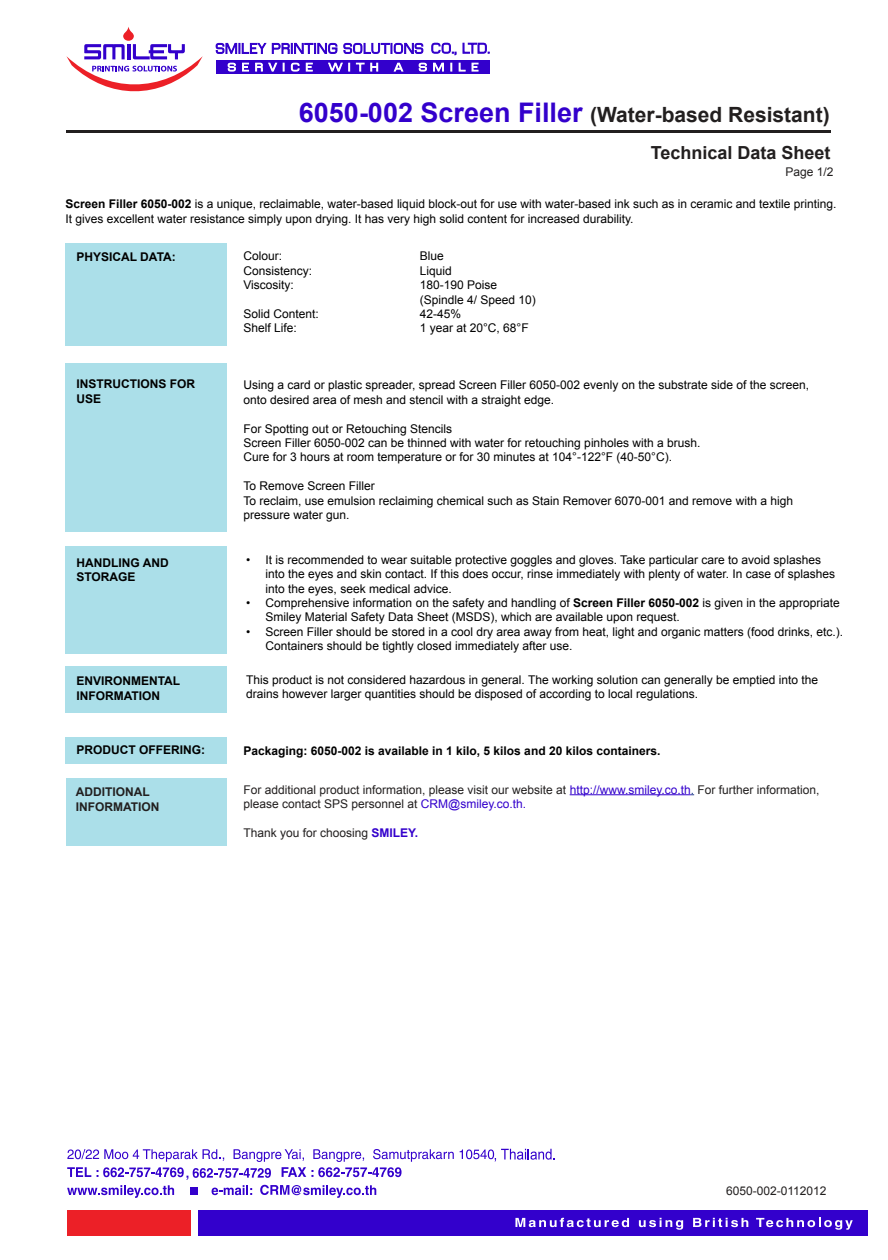
<style>
.page{position:relative;width:888px;height:1260px;background:#fff}
.page>*{position:absolute;margin:0;border:0;box-sizing:border-box;transform-origin:0 0}
.t1{font:700 21px "Arial";color:#221f1f}
.t2{font:700 18px "Arial";color:#221f1f}
.t3{font:12px/14.4px "Arial";color:#000}
.t4{font:12px/14.4px "Arial";color:#221f1f}
.t5{font:700 12px/14.4px "Arial";color:#000}
.t6{font:700 12px/14.4px "Arial";color:#221f1f}
.s1{font-size:27px;color:#30c}
.s2{font-weight:700}
.s3{color:#30c}
.s4{color:#253f8d}
.s5{font-weight:700;color:#30c}
</style>
<div class="page">
<div style="left:66px;top:244px;width:161px;height:102px;background:#abdfe9"></div>
<div style="left:66px;top:364px;width:161px;height:168px;background:#abdfe9"></div>
<svg style="left:66px;top:27px;width:137px;height:65px"></svg>
<svg style="left:216px;top:42px;width:50px;height:12px"></svg>
<svg style="left:272px;top:43px;width:151px;height:11px"></svg>
<svg style="left:431px;top:43px;width:59px;height:12px"></svg>
<div style="left:67px;top:1210px;width:123px;height:25px;background:#ec2027"></div>
<div style="left:198px;top:1210px;width:669px;height:25px;background:#30c"></div>
<div style="left:216px;top:61px;width:274px;height:13px;background:#30c"></div>
<svg style="left:228px;top:63px;width:8px;height:9px"></svg>
<svg style="left:242px;top:63px;width:7px;height:9px"></svg>
<svg style="left:255px;top:63px;width:22px;height:9px"></svg>
<svg style="left:291px;top:63px;width:9px;height:9px"></svg>
<svg style="left:306px;top:63px;width:7px;height:9px"></svg>
<svg style="left:328px;top:63px;width:22px;height:9px"></svg>
<svg style="left:356px;top:63px;width:22px;height:9px"></svg>
<svg style="left:394px;top:63px;width:9px;height:9px"></svg>
<svg style="left:419px;top:63px;width:8px;height:9px"></svg>
<svg style="left:433px;top:62px;width:11px;height:10px"></svg>
<svg style="left:459px;top:63px;width:7px;height:9px"></svg>
<svg style="left:472px;top:63px;width:7px;height:9px"></svg>
<svg style="left:67px;top:1149px;width:387px;height:49px"></svg>
<svg style="left:515px;top:1218px;width:114px;height:9px"></svg>
<svg style="left:639px;top:1218px;width:44px;height:12px"></svg>
<svg style="left:693px;top:1218px;width:55px;height:9px"></svg>
<svg style="left:756px;top:1218px;width:97px;height:12px"></svg>
<svg style="left:460px;top:1149px;width:95px;height:13px"></svg>
<hr style="left:66px;top:130px;width:765px;height:3px;background:#221f1f">
<div style="left:66px;top:547px;width:161px;height:107px;background:#abdfe9"></div>
<div style="left:66px;top:667px;width:161px;height:46px;background:#abdfe9"></div>
<div style="left:66px;top:737px;width:161px;height:27px;background:#abdfe9"></div>
<div style="left:66px;top:778px;width:161px;height:68px;background:#abdfe9"></div>
<hr style="left:570px;top:794px;width:121px;height:1px;background:#30c">
<h1 class="t1" style="left:299px;top:101px;width:532px"><span class="s1">6050-002 Screen Filler</span> (Water-based Resistant)</h1>
<h2 class="t2" style="left:651px;top:141px;width:181px">Technical Data Sheet</h2>
<p class="t4" style="left:786px;top:165px;width:50px">Page 1/2</p>
<p class="t3" style="left:66px;top:197px;width:772px"><span class="s2">Screen Filler 6050-002</span> is a unique, reclaimable, water-based liquid block-out for use with water-based ink such as in ceramic and textile printing.<br>It gives excellent water resistance simply upon drying. It has very high solid content for increased durability.</p>
<p class="t5" style="left:77px;top:250px;width:101px">PHYSICAL DATA:</p>
<p class="t3" style="left:244px;top:249px;width:40px">Colour:</p>
<p class="t3" style="left:420px;top:249px;width:26px">Blue</p>
<p class="t3" style="left:244px;top:264px;width:70px">Consistency:</p>
<p class="t3" style="left:420px;top:264px;width:34px">Liquid</p>
<p class="t3" style="left:244px;top:278px;width:52px">Viscosity:</p>
<p class="t3" style="left:420px;top:278px;width:118px">180-190 Poise (Spindle 4/ Speed 10)</p>
<p class="t3" style="left:244px;top:307px;width:77px">Solid Content:</p>
<p class="t3" style="left:420px;top:307px;width:43px">42-45%</p>
<p class="t3" style="left:244px;top:321px;width:55px">Shelf Life:</p>
<p class="t3" style="left:420px;top:321px;width:110px">1 year at 20°C, 68°F</p>
<p class="t5" style="left:77px;top:377px;width:120px">INSTRUCTIONS FOR<br>USE</p>
<p class="t3" style="left:244px;top:378px;width:567px">Using a card or plastic spreader, spread Screen Filler 6050-002 evenly on the substrate side of the screen, onto desired area of mesh and stencil with a straight edge.</p>
<p class="t3" style="left:244px;top:421px;width:458px">For Spotting out or Retouching Stencils<br>Screen Filler 6050-002 can be thinned with water for retouching pinholes with a brush.<br>Cure for 3 hours at room temperature or for 30 minutes at 104°-122°F (40-50°C).</p>
<p class="t3" style="left:244px;top:479px;width:551px">To Remove Screen Filler<br>To reclaim, use emulsion reclaiming chemical such as Stain Remover 6070-001 and remove with a high pressure water gun.</p>
<p class="t5" style="left:76px;top:556px;width:94px">HANDLING AND<br>STORAGE</p>
<p class="t5" style="left:76px;top:674px;width:105px">ENVIRONMENTAL<br>INFORMATION</p>
<p class="t3" style="left:266px;top:553px;width:571px;text-indent:-20px">• It is recommended to wear suitable protective goggles and gloves. Take particular care to avoid splashes into the eyes and skin contact. If this does occur, rinse immediately with plenty of water. In case of splashes into the eyes, seek medical advice.</p>
<p class="t3" style="left:266px;top:596px;width:576px;text-indent:-20px">• Comprehensive information on the safety and handling of <span class="s2">Screen Filler 6050-002</span> is given in the appropriate<br>Smiley Material Safety Data Sheet (MSDS), which are available upon request.</p>
<p class="t3" style="left:266px;top:625px;width:579px;text-indent:-20px">• Screen Filler should be stored in a cool dry area away from heat, light and organic matters (food drinks, etc.).<br>Containers should be tightly closed immediately after use.</p>
<p class="t3" style="left:246px;top:673px;width:574px">This product is not considered hazardous in general. The working solution can generally be emptied into the drains however larger quantities should be disposed of according to local regulations.</p>
<p class="t5" style="left:76px;top:742px;width:130px">PRODUCT OFFERING:</p>
<p class="t5" style="left:244px;top:744px;width:418px">Packaging: 6050-002 is available in 1 kilo, 5 kilos and 20 kilos containers.</p>
<p class="t4" style="left:244px;top:782px;width:578px">For additional product information, please visit our website at <span class="s3">http://www.smiley.co.th</span><span class="s4">.</span> For further information, please contact SPS personnel at <span class="s3">CRM@smiley.co.th.</span></p>
<p class="t4" style="left:244px;top:825px;width:176px">Thank you for choosing <span class="s5">SMILEY.</span></p>
<p class="t6" style="left:76px;top:785px;width:85px">ADDITIONAL<br>INFORMATION</p>
<p class="t4" style="left:726px;top:1183px;width:102px">6050-002-0112012</p>
</div>
